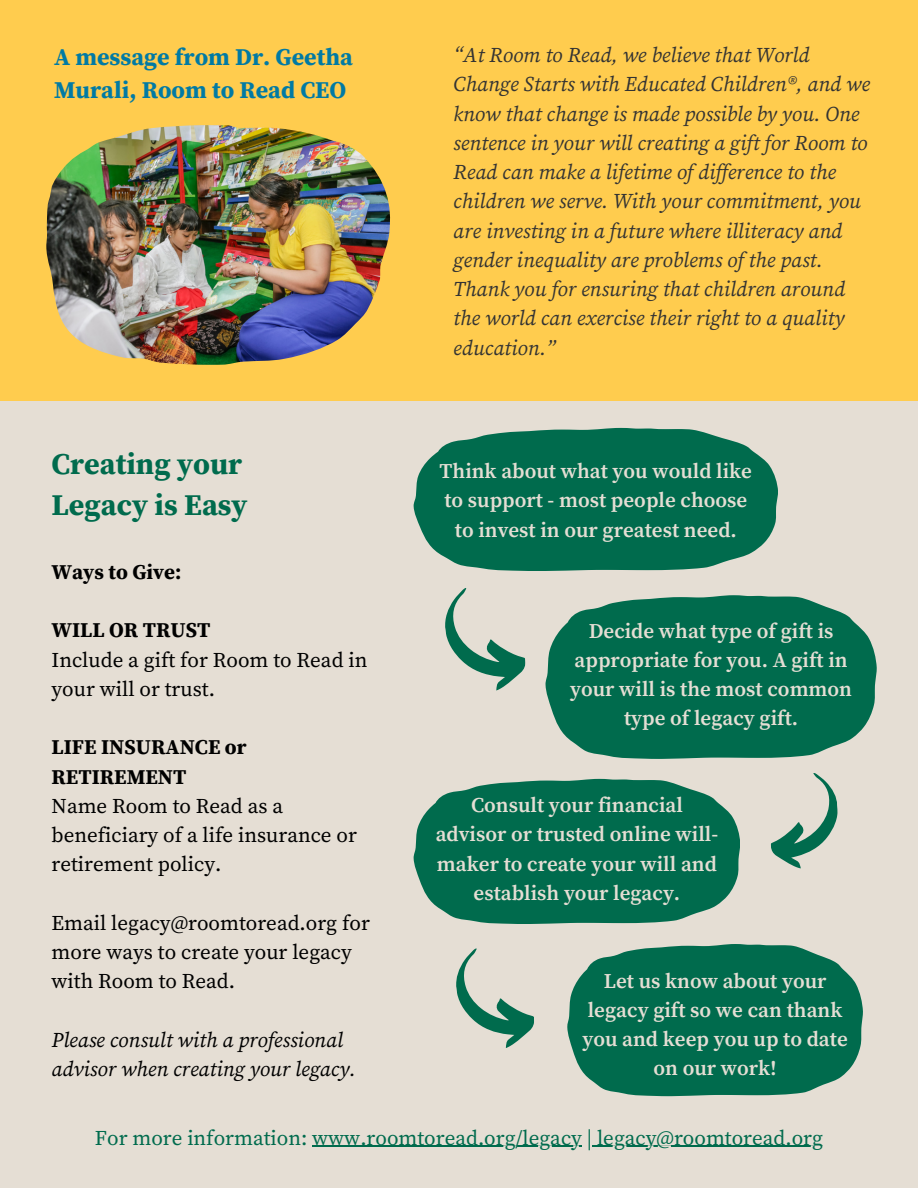
<style>
.page{position:relative;width:918px;height:1188px;background:#e5ded4}
.page>*{position:absolute;margin:0;border:0;box-sizing:border-box;transform-origin:0 0}
.t1{font:700 30px/41.7px "Source Serif Pro";color:#006b4d}
.t2{font:700 24px/32.7px "Source Serif Pro";color:#007aa4}
.t3{font:italic 21px/29.2px "Source Serif Pro";color:#333}
.t4{font:600 21px/29.2px "Source Serif Pro";color:#e5ded4;text-align:center}
.t5{font:21px/29.2px "Source Serif Pro";color:#000}
.t6{font:21px "Source Serif Pro";color:#006b4d}
.t7{font:italic 21px/29.2px "Source Serif Pro";color:#000}
.t8{font:700 21px/29.2px "Source Serif Pro";color:#000}
</style>
<div class="page">
<svg style="left:414px;top:428px;width:364px;height:143px;background:#1c795d"></svg>
<svg style="left:546px;top:595px;width:331px;height:164px;background:#1b785d"></svg>
<svg style="left:414px;top:779px;width:326px;height:145px;background:#1b785c"></svg>
<svg style="left:567px;top:944px;width:296px;height:152px;background:#1b785d"></svg>
<svg style="left:445px;top:588px;width:81px;height:103px"></svg>
<svg style="left:770px;top:773px;width:68px;height:96px"></svg>
<svg style="left:456px;top:948px;width:78px;height:100px"></svg>
<div style="left:0;top:0;width:918px;height:401px;background:#ffcc4e"></div>
<img style="left:46px;top:125px;width:344px;height:240px">
<hr style="left:312px;top:1146px;width:270px;height:1px;background:#006b4d">
<hr style="left:592px;top:1146px;width:231px;height:1px;background:#006b4d">
<p class="t2" style="left:54px;top:42px;width:300px">A message from Dr. Geetha<br>Murali, Room to Read CEO</p>
<p class="t1" style="left:52px;top:444px;width:198px">Creating your<br>Legacy is Easy</p>
<p class="t8" style="left:52px;top:558px;width:131px">Ways to Give:</p>
<p class="t8" style="left:52px;top:617px;width:160px">WILL OR TRUST</p>
<p class="t5" style="left:52px;top:646px;width:317px">Include a gift for Room to Read in your will or trust.</p>
<p class="t8" style="left:52px;top:734px;width:197px">LIFE INSURANCE or<br>RETIREMENT</p>
<p class="t5" style="left:52px;top:792px;width:307px">Name Room to Read as a beneficiary of a life insurance or retirement policy.</p>
<p class="t5" style="left:52px;top:909px;width:320px">Email legacy@roomtoread.org for more ways to create your legacy with Room to Read.</p>
<p class="t7" style="left:52px;top:1026px;width:306px">Please consult with a professional advisor when creating your legacy.</p>
<p class="t3" style="left:453px;top:41px;width:418px">“At Room to Read, we believe that World Change Starts with Educated Children®, and we know that change is made possible by you. One sentence in your will creating a gift for Room to Read can make a lifetime of dif erence to the children we serve. With your commitment, you are investing in a future where illiteracy and gender inequality are problems of the past.<br>Thank you for ensuring that children around the world can exercise their right to a quality education.”</p>
<p class="t4" style="left:440px;top:457px;width:314px">Think about what you would like to support - most people choose to invest in our greatest need.</p>
<p class="t4" style="left:570px;top:617px;width:284px">Decide what type of gift is appropriate for you. A gift in your will is the most common type of legacy gift.</p>
<p class="t4" style="left:436px;top:791px;width:284px">Consult your financial advisor or trusted online will&shy;maker to create your will and establish your legacy.</p>
<p class="t4" style="left:582px;top:967px;width:267px">Let us know about your legacy gift so we can thank you and keep you up to date on our work!</p>
<p class="t6" style="left:95px;top:1125px;width:730px">For more information: www.roomtoread.org/legacy | legacy@roomtoread.org</p>
</div>
